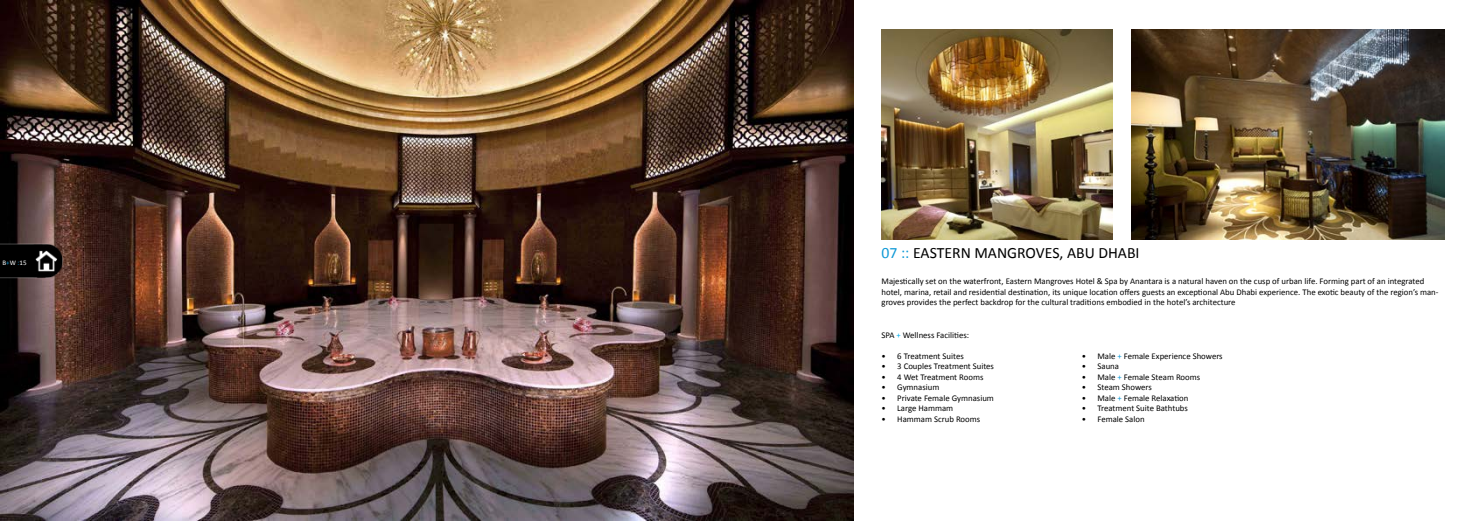
<style>
.page{position:relative;width:1474px;height:521px;background:#fff}
.page>*{position:absolute;margin:0;border:0;box-sizing:border-box;transform-origin:0 0}
.t1{font:15.75px "Calibri";color:#000}
.t2{font:8.75px/10.5px "Calibri";color:#000}
.t3{font:7px "Calibri";color:#fff}
.s1{color:#1099d6}
.s2{color:#00aeef}
</style>
<div class="page">
<img style="left:0;top:0;width:853px;height:521px">
<img style="left:1131px;top:30px;width:313px;height:209px">
<img style="left:881px;top:30px;width:231px;height:209px">
<img style="left:0;top:243px;width:71px;height:35px">
<p class="t3" style="left:3px;top:257px;width:26px">B<span class="s1">+</span>W <span class="s1">:</span>15</p>
<h1 class="t1" style="left:881px;top:242px;width:259px"><span class="s1">07 ::</span> EASTERN MANGROVES, ABU DHABI</h1>
<p class="t2" style="left:881px;top:276px;width:558px">Majestically set on the waterfront, Eastern Mangroves Hotel &amp; Spa by Anantara is a natural haven on the cusp of urban life. Forming part of an integrated hotel, marina, retail and residential destination, its unique location offers guests an exceptional Abu Dhabi experience. The exotic beauty of the region’s man&shy;groves provides the perfect backdrop for the cultural traditions embodied in the hotel’s architecture</p>
<p class="t2" style="left:881px;top:329px;width:89px">SPA <span class="s2">+</span> Wellness Facilities:</p>
<p class="t2" style="left:881px;top:350px;width:84px">• 6 Treatment Suites</p>
<p class="t2" style="left:881px;top:361px;width:114px">• 3 Couples Treatment Suites</p>
<p class="t2" style="left:881px;top:371px;width:103px">• 4 Wet Treatment Rooms</p>
<p class="t2" style="left:881px;top:382px;width:59px">• Gymnasium</p>
<p class="t2" style="left:881px;top:392px;width:114px">• Private Female Gymnasium</p>
<p class="t2" style="left:881px;top:403px;width:73px">• Large Hammam</p>
<p class="t2" style="left:881px;top:413px;width:100px">• Hammam Scrub Rooms</p>
<p class="t2" style="left:1081px;top:350px;width:142px">• Male <span class="s1">+</span> Female Experience Showers</p>
<p class="t2" style="left:1081px;top:361px;width:39px">• Sauna</p>
<p class="t2" style="left:1081px;top:371px;width:120px">• Male <span class="s1">+</span> Female Steam Rooms</p>
<p class="t2" style="left:1081px;top:382px;width:72px">• Steam Showers</p>
<p class="t2" style="left:1081px;top:392px;width:108px">• Male <span class="s1">+</span> Female Relaxation</p>
<p class="t2" style="left:1081px;top:403px;width:108px">• Treatment Suite Bathtubs</p>
<p class="t2" style="left:1081px;top:413px;width:64px">• Female Salon</p>
</div>
